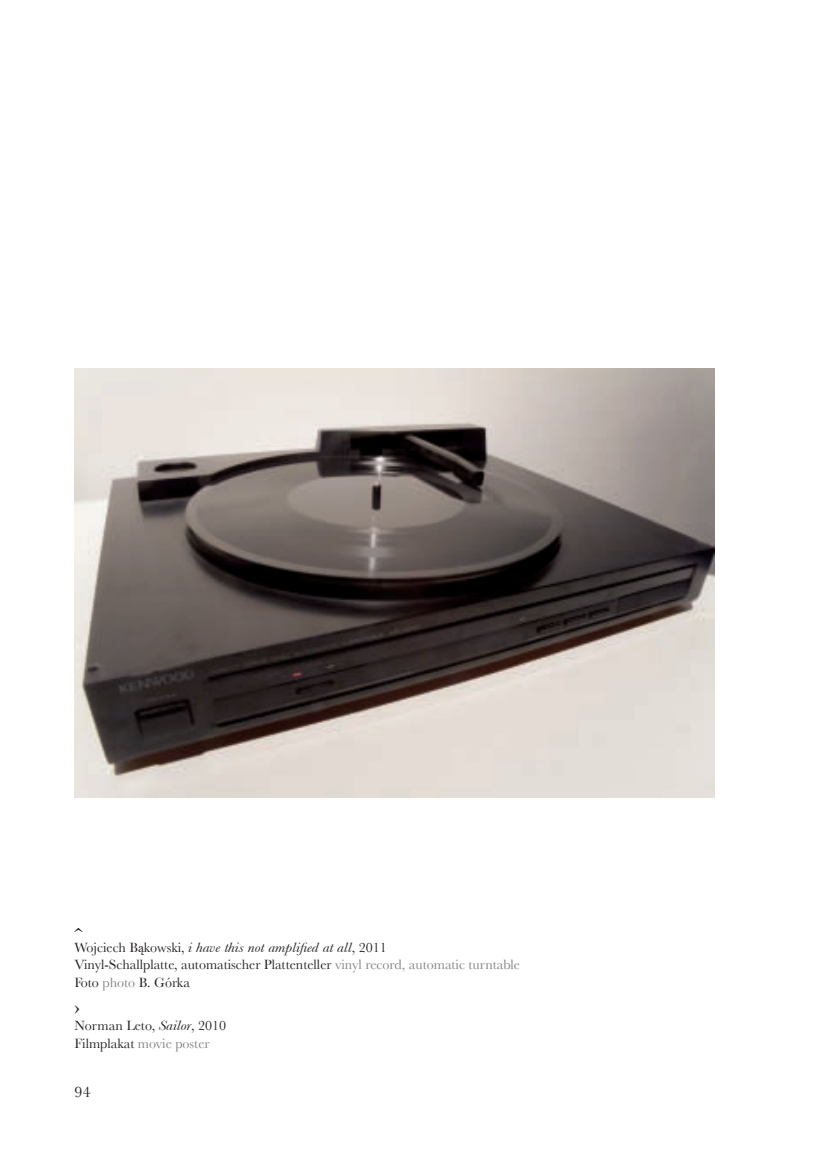
<style>
.page{position:relative;width:819px;height:1166px;background:#fff}
.page>*{position:absolute;margin:0;border:0;box-sizing:border-box;transform-origin:0 0}
.t1{font:21px "Baskerville";color:#231f20}
.t2{font:15.75px "Baskerville";color:#231f20}
.t3{font:14px/17.5px "Baskerville";color:#231f20}
.s1{font-family:"Times";font-size:13.12px}
.s2{font-style:italic}
.s3{color:#808285}
</style>
<div class="page">
<img style="left:74px;top:369px;width:640px;height:428px">
<svg style="left:74px;top:928px;width:8px;height:4px"></svg>
<p class="t3" style="left:74px;top:938px;width:447px">Wojciech B<span class="s1">ą</span>kowski, <span class="s2">i have this not amplified at all</span>, 2011<br>Vinyl-Schallplatte, automatischer Plattenteller <span class="s3">vinyl record, automatic turntable<br></span>Foto <span class="s3">photo</span> B. Górka</p>
<h1 class="t1" style="left:74px;top:995px;width:7px">›</h1>
<p class="t3" style="left:74px;top:1017px;width:153px">norman leto, <span class="s2">Sailor</span>, 2010<br>Filmplakat <span class="s3">movie poster</span></p>
<p class="t2" style="left:74px;top:1083px;width:18px">94</p>
</div>
